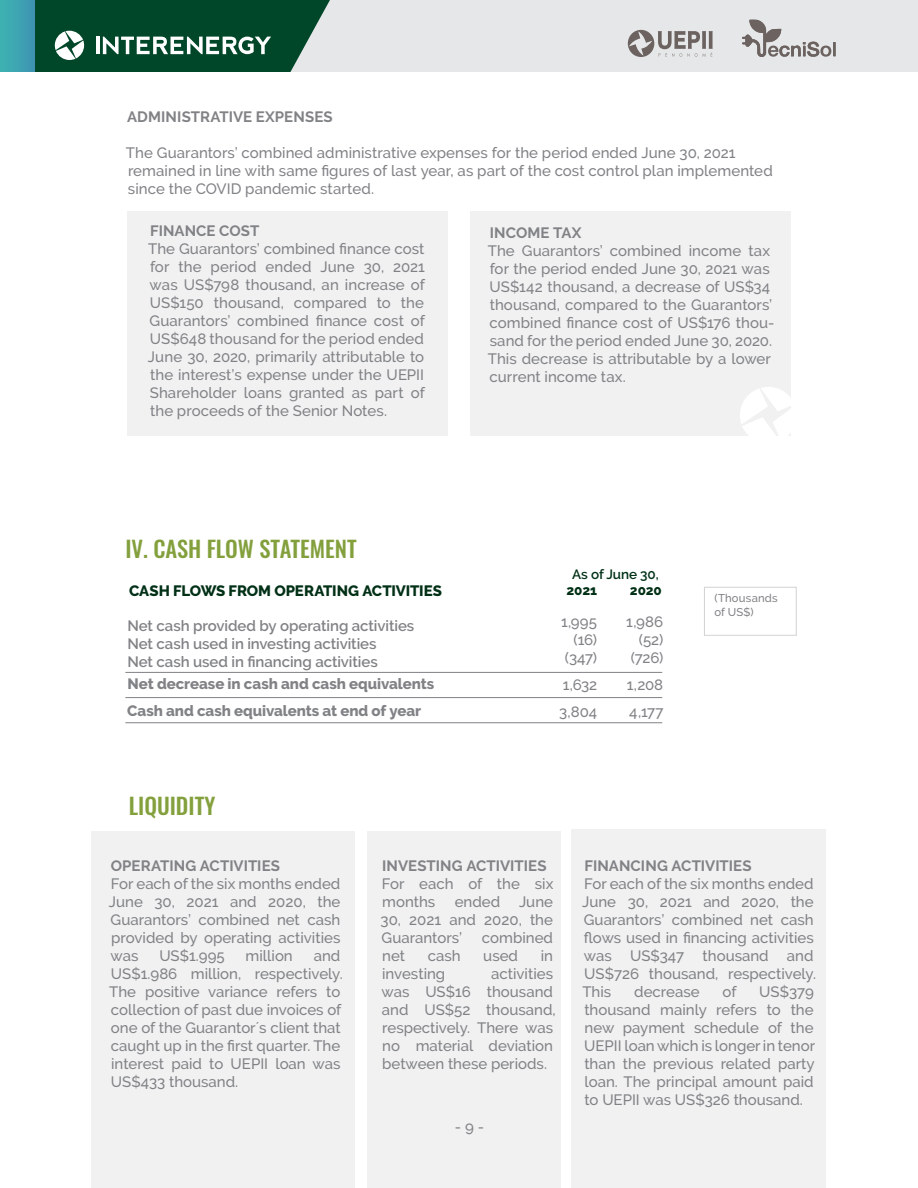
<style>
.page{position:relative;width:918px;height:1188px;background:#fff}
.page>*{position:absolute;margin:0;border:0;box-sizing:border-box;transform-origin:0 0}
.t1{font:22.5px "Oswald";color:#83a03d}
.t2{font:500 15px/18px "Raleway";color:#808285}
.t3{font:600 15px/18px "Raleway";letter-spacing:-.005em;color:#808285}
.t4{font:700 15px "Raleway";letter-spacing:.005em;color:#808285}
.t5{font:800 15px/27px "Raleway";letter-spacing:-.005em;color:#808285}
.t6{font:800 15px "Raleway";letter-spacing:-.01em;color:#003016}
.t7{font:600 13.5px "Raleway";letter-spacing:-.005em;color:#003016}
.t8{font:800 13.5px "Raleway";letter-spacing:-.005em;color:#003016}
.t9{font:500 11.25px/13.5px "Raleway";letter-spacing:.015em;color:#808285}
</style>
<div class="page">
<div style="left:0;top:0;width:918px;height:72px;background:#e6e7e8"></div>
<svg style="left:35px;top:0;width:295px;height:72px"></svg>
<svg style="left:742px;top:20px;width:94px;height:37px"></svg>
<svg style="left:628px;top:30px;width:85px;height:27px"></svg>
<div style="left:127px;top:211px;width:321px;height:224px;background:#f1f1f2"></div>
<div style="left:470px;top:211px;width:321px;height:224px;background:#f1f1f2"></div>
<svg style="left:740px;top:387px;width:51px;height:49px"></svg>
<div style="left:704px;top:587px;width:93px;height:49px;border:1px solid #d1d3d4"></div>
<hr style="left:125px;top:697px;width:537px;height:1px;background:#808285">
<hr style="left:125px;top:672px;width:537px;height:1px;background:#808285">
<hr style="left:125px;top:722px;width:537px;height:1px;background:#808285">
<div style="left:571px;top:830px;width:255px;height:358px;background:#f1f1f2"></div>
<div style="left:367px;top:832px;width:194px;height:356px;background:#f1f1f2"></div>
<div style="left:92px;top:832px;width:263px;height:356px;background:#f1f1f2"></div>
<svg style="left:0;top:0;width:35px;height:72px"></svg>
<p class="t4" style="left:127px;top:108px;width:207px">ADMINISTRATIVE EXPENSES</p>
<p class="t2" style="left:126px;top:144px;width:648px">The Guarantors’ combined administrative expenses for the period ended June 30, 2021 remained in line with same figures of last year, as part of the cost control plan implemented since the COVID pandemic started.</p>
<p class="t4" style="left:150px;top:223px;width:111px">FINANCE COST</p>
<p class="t2" style="left:148px;top:240px;width:279px;text-align:justify">The Guarantors’ combined finance cost for the period ended June 30, 2021 was US$798 thousand, an increase of US$150 thousand, compared to the Guarantors’ combined finance cost of US$648 thousand for the period ended June 30, 2020, primarily attributable to the interest’s expense under the UEPII Shareholder loans granted as part of the proceeds of the Senior Notes.</p>
<p class="t4" style="left:490px;top:224px;width:93px">INCOME TAX</p>
<p class="t2" style="left:488px;top:242px;width:288px">The Guarantors’ combined income tax for the period ended June 30, 2021 was US$142 thousand, a decrease of US$34 thousand, compared to the Guarantors’ combined finance cost of US$176 thou&shy;sand for the period ended June 30, 2020.<br>This decrease is attributable by a lower current income tax.</p>
<h1 class="t1" style="left:125px;top:529px;width:233px">IV. CASH FLOW STATEMENT</h1>
<p class="t6" style="left:129px;top:583px;width:314px">CASH FLOWS FROM OPERATING ACTIVITIES</p>
<p class="t8" style="left:566px;top:583px;width:32px">2021</p>
<p class="t8" style="left:630px;top:583px;width:34px">2020</p>
<p class="t7" style="left:572px;top:567px;width:88px">As of June 30,</p>
<p class="t3" style="left:127px;top:616px;width:288px">Net cash provided by operating activities<br>Net cash used in investing activities<br>Net cash used in financing activities</p>
<p class="t5" style="left:127px;top:671px;width:309px">Net decrease in cash and cash equivalents<br>Cash and cash equivalents at end of year</p>
<h1 class="t1" style="left:129px;top:786px;width:88px">LIQUIDITY</h1>
<p class="t2" style="left:561px;top:613px;width:38px;text-align:right">1,995 (16) (347)</p>
<p class="t2" style="left:559px;top:671px;width:40px;line-height:27px">1,632<br>3,804</p>
<p class="t2" style="left:626px;top:613px;width:39px;text-align:right">1,986 (52) (726)</p>
<p class="t2" style="left:627px;top:671px;width:38px;line-height:27px">1,208<br>4,177</p>
<p class="t9" style="left:714px;top:592px;width:65px">(Thousands of US$)</p>
<p class="t4" style="left:111px;top:857px;width:171px">OPERATING ACTIVITIES</p>
<p class="t2" style="left:109px;top:875px;width:233px;text-align:justify">For each of the six months ended June 30, 2021 and 2020, the Guarantors’ combined net cash provided by operating activities was</p>
<p class="t2" style="left:159px;top:947px;width:67px">US$1.995</p>
<p class="t2" style="left:246px;top:947px;width:49px">million</p>
<p class="t2" style="left:109px;top:947px;width:235px;text-indent:205px">and<br>US$1.986 million, respectively.<br>The positive variance refers to collection of past due invoices of one of the Guarantor´s client that caught up in the first quarter. The interest paid to UEPII loan was<br>US$433 thousand.</p>
<p class="t4" style="left:382px;top:857px;width:166px">INVESTING ACTIVITIES</p>
<p class="t2" style="left:382px;top:875px;width:173px">For each of the six months</p>
<p class="t2" style="left:455px;top:893px;width:47px">ended</p>
<p class="t2" style="left:381px;top:893px;width:174px;text-align:justify;text-indent:139px">June 30, 2021 and 2020, the Guarantors’</p>
<p class="t2" style="left:482px;top:929px;width:73px">combined</p>
<p class="t2" style="left:382px;top:947px;width:24px">net</p>
<p class="t2" style="left:428px;top:947px;width:34px">cash</p>
<p class="t2" style="left:483px;top:947px;width:36px">used</p>
<p class="t2" style="left:541px;top:947px;width:14px">in</p>
<p class="t2" style="left:382px;top:965px;width:65px">investing</p>
<p class="t2" style="left:382px;top:965px;width:175px;text-indent:110px">activities was US$16 thousand and US$52 thousand, respectively. There was no material deviation between these periods.</p>
<p class="t2" style="left:455px;top:1118px;width:31px">- 9 -</p>
<p class="t2" style="left:444px;top:1118px;width:31px">- 9 -</p>
<p class="t4" style="left:584px;top:857px;width:169px">FINANCING ACTIVITIES</p>
<p class="t2" style="left:582px;top:875px;width:235px">For each of the six months ended<br>June 30, 2021 and 2020, the<br>Guarantors’ combined net cash flows used in financing activities was US$347 thousand and<br>US$726 thousand, respectively.<br>This</p>
<p class="t2" style="left:584px;top:983px;width:232px;text-align:justify;text-indent:175px">US$379 thousand mainly refers to the new payment schedule of the UEPII loan which is longer in tenor than the previous related party loan. The principal amount paid to UEPII was US$326 thousand.</p>
<p class="t2" style="left:634px;top:983px;width:67px">decrease</p>
<p class="t2" style="left:723px;top:983px;width:15px">of</p>
</div>
